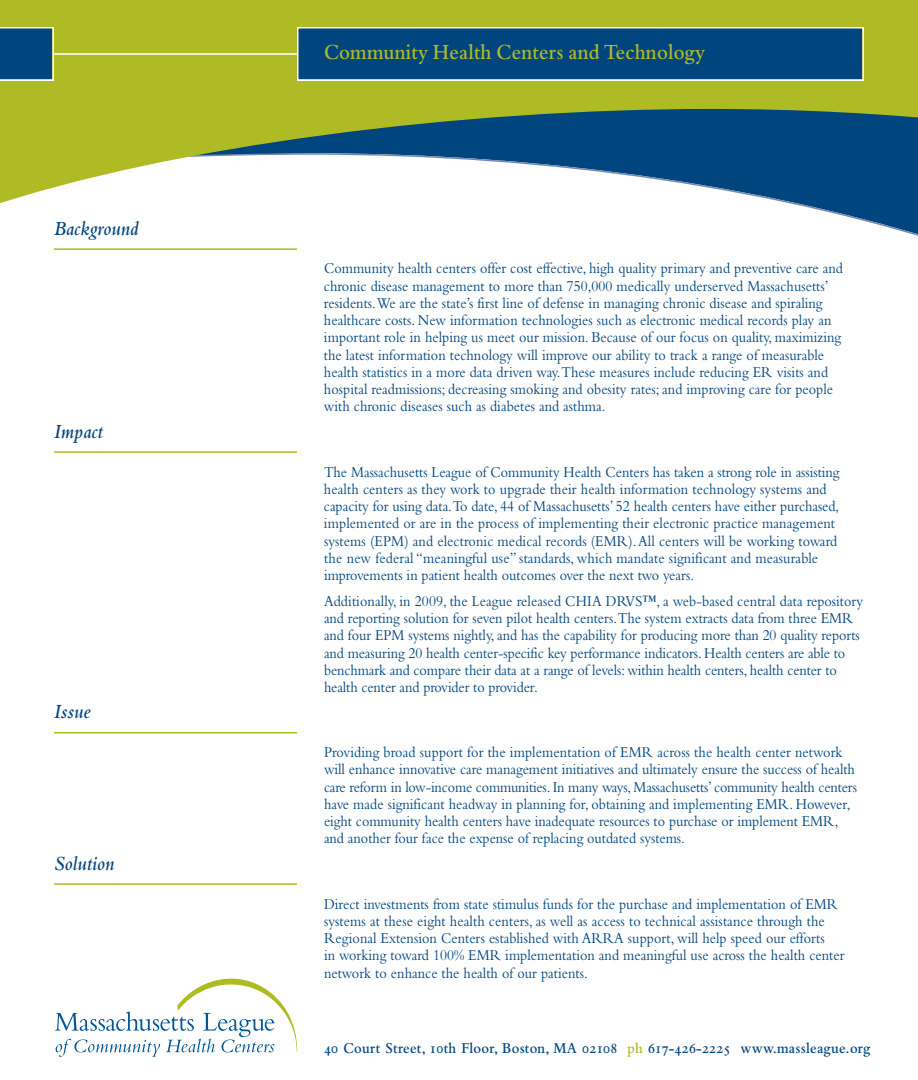
<style>
.page{position:relative;width:918px;height:1080px;background:#fff}
.page>*{position:absolute;margin:0;border:0;box-sizing:border-box;transform-origin:0 0}
.t1{font:22.5px "Bembo Semibold Os F";letter-spacing:.01em;color:#afbb25;scale:.9 1}
.t2{font:21px "Bembo Semibold Italic Os F";letter-spacing:.01em;color:#01457f;scale:.9 1}
.t3{font:15.75px/17.2px "Bembo";letter-spacing:.005em;color:#01457f;scale:.9 1}
.t4{font:15.75px "Bembo Semibold Os F";letter-spacing:.02em;color:#01457f;scale:.9 1}
.s1{color:#afbb25}
</style>
<div class="page">
<svg style="left:816px;top:209px;width:102px;height:27px"></svg>
<svg style="left:0;top:0;width:918px;height:209px;fill:#afbb25"></svg>
<div style="left:298px;top:28px;width:564px;height:52px;background:#01457f"></div>
<div style="left:297px;top:27px;width:567px;height:54px;border:2px solid #fff"></div>
<hr style="left:54px;top:53px;width:243px;height:2px;background:#fff">
<svg style="left:0;top:27px;width:54px;height:54px;background:#185687"></svg>
<svg style="left:55px;top:979px;width:242px;height:78px"></svg>
<hr style="left:54px;top:248px;width:243px;height:2px;background:#afbb25">
<hr style="left:54px;top:451px;width:243px;height:2px;background:#afbb25">
<hr style="left:54px;top:732px;width:243px;height:1px;background:#afbb25">
<hr style="left:54px;top:883px;width:243px;height:2px;background:#afbb25">
<h2 class="t2" style="left:54px;top:221px;width:95px">Background</h2>
<h2 class="t2" style="left:54px;top:424px;width:56px">Impact</h2>
<h2 class="t2" style="left:54px;top:705px;width:42px">Issue</h2>
<h2 class="t2" style="left:54px;top:856px;width:68px">Solution</h2>
<h1 class="t1" style="left:324px;top:44px;width:425px">Community Health Centers and Technology</h1>
<p class="t3" style="left:324px;top:261px;width:578px">Community health centers offer cost effective, high quality primary and preventive care and chronic disease management to more than 750,000 medically underserved Massachusetts’ residents.We are the state’s first line of defense in managing chronic disease and spiraling healthcare costs. New information technologies such as electronic medical records play an important role in helping us meet our mission. Because of our focus on quality, maximizing the latest information technology will improve our ability to track a range of measurable health statistics in a more data driven way.These measures include reducing ER visits and hospital readmissions; decreasing smoking and obesity rates; and improving care for people with chronic diseases such as diabetes and asthma.</p>
<p class="t3" style="left:324px;top:465px;width:574px">The Massachusetts League of Community Health Centers has taken a strong role in assisting health centers as they work to upgrade their health information technology systems and capacity for using data.To date, 44 of Massachusetts’ 52 health centers have either purchased, implemented or are in the process of implementing their electronic practice management systems (EPM) and electronic medical records (EMR).All centers will be working toward the new federal “meaningful use” standards, which mandate significant and measurable improvements in patient health outcomes over the next two years.</p>
<p class="t3" style="left:324px;top:594px;width:601px">Additionally, in 2009, the League released CHIA DRVS™, a web-based central data repository and reporting solution for seven pilot health centers.The system extracts data from three EMR and four EPM systems nightly, and has the capability for producing more than 20 quality reports and measuring 20 health center-specific key performance indicators. Health centers are able to benchmark and compare their data at a range of levels: within health centers, health center to health center and provider to provider.</p>
<p class="t3" style="left:324px;top:745px;width:594px">Providing broad support for the implementation of EMR across the health center network will enhance innovative care management initiatives and ultimately ensure the success of health care reform in low-income communities. In many ways, Massachusetts’ community health centers have made significant headway in planning for, obtaining and implementing EMR. However, eight community health centers have inadequate resources to purchase or implement EMR, and another four face the expense of replacing outdated systems.</p>
<p class="t3" style="left:324px;top:897px;width:580px">Direct investments from state stimulus funds for the purchase and implementation of EMR systems at these eight health centers, as well as access to technical assistance through the Regional Extension Centers established with ARRA support, will help speed our efforts<br>in working toward 100% EMR implementation and meaningful use across the health center network to enhance the health of our patients.</p>
<p class="t4" style="left:324px;top:1042px;width:609px">40 Court Street, 10th Floor, Boston, MA 02108 <span class="s1">ph</span> 617-426-2225 www.massleague.org</p>
</div>
